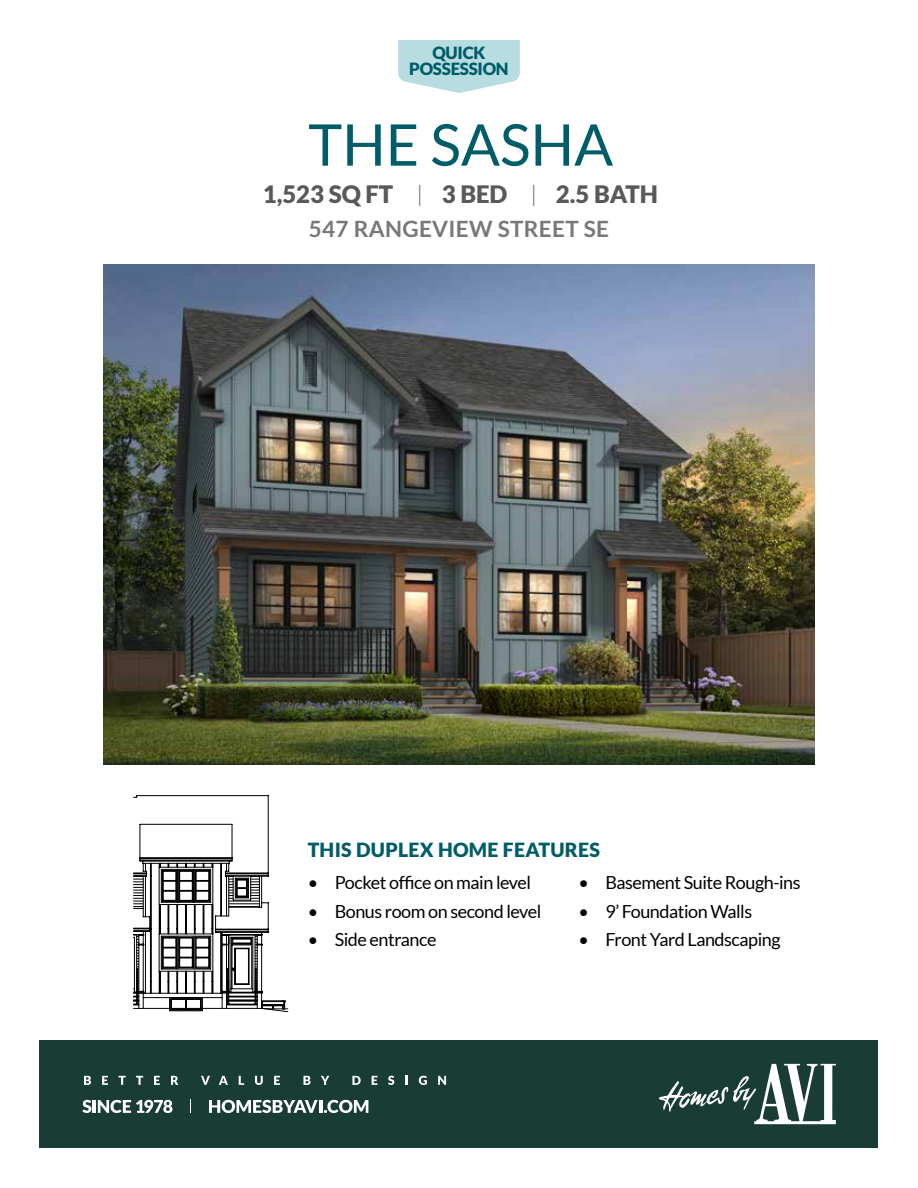
<style>
.page{position:relative;width:918px;height:1188px;background:#fff}
.page>*{position:absolute;margin:0;border:0;box-sizing:border-box;transform-origin:0 0}
.t1{font:57.6px "Lato";color:#005d67}
.t2{font:900 24px "Lato";color:#58595b}
.t3{font:700 22.5px "Lato";letter-spacing:.015em;color:#77787b}
.t4{font:900 19.5px "Lato";letter-spacing:.015em;color:#005d67}
.t5{font:18px "Lato";letter-spacing:-.025em;color:#000}
.t6{font:900 16.8px/16.5px "Lato";letter-spacing:-.015em;color:#005d67;text-align:center}
.s1{font-weight:300;font-size:22.5px}
</style>
<div class="page">
<div style="left:40px;top:1040px;width:838px;height:108px;background:#193c35"></div>
<svg style="left:659px;top:1064px;width:177px;height:60px"></svg>
<svg style="left:84px;top:1076px;width:7px;height:9px"></svg>
<svg style="left:102px;top:1076px;width:6px;height:9px"></svg>
<svg style="left:119px;top:1076px;width:7px;height:9px"></svg>
<svg style="left:136px;top:1076px;width:7px;height:9px"></svg>
<svg style="left:154px;top:1076px;width:6px;height:9px"></svg>
<svg style="left:171px;top:1076px;width:7px;height:9px"></svg>
<svg style="left:201px;top:1076px;width:9px;height:9px"></svg>
<svg style="left:219px;top:1076px;width:9px;height:9px"></svg>
<svg style="left:239px;top:1076px;width:5px;height:9px"></svg>
<svg style="left:255px;top:1076px;width:8px;height:9px"></svg>
<svg style="left:274px;top:1076px;width:6px;height:9px"></svg>
<svg style="left:303px;top:1076px;width:8px;height:9px"></svg>
<svg style="left:321px;top:1076px;width:8px;height:9px"></svg>
<svg style="left:352px;top:1076px;width:9px;height:9px"></svg>
<svg style="left:372px;top:1076px;width:5px;height:9px"></svg>
<svg style="left:388px;top:1076px;width:6px;height:9px"></svg>
<svg style="left:406px;top:1076px;width:2px;height:9px"></svg>
<svg style="left:419px;top:1076px;width:8px;height:9px"></svg>
<svg style="left:438px;top:1076px;width:8px;height:9px"></svg>
<svg style="left:82px;top:1100px;width:90px;height:13px"></svg>
<svg style="left:209px;top:1100px;width:159px;height:13px"></svg>
<svg style="left:190px;top:1100px;width:1px;height:13px"></svg>
<svg style="left:398px;top:40px;width:122px;height:53px;background:#c0e1e5"></svg>
<img style="left:104px;top:265px;width:710px;height:500px">
<svg style="left:133px;top:795px;width:156px;height:217px"></svg>
<p class="t6" style="left:409px;top:44px;width:101px">QUICK<br>POSSESSION</p>
<h1 class="t1" style="left:308px;top:113px;width:306px">THE SASHA</h1>
<h2 class="t2" style="left:263px;top:180px;width:397px">1,523 SQ FT <span class="s1">|</span> 3 BED <span class="s1">|</span> 2.5 BATH</h2>
<p class="t3" style="left:309px;top:216px;width:302px">547 RANGEVIEW STREET SE</p>
<p class="t4" style="left:308px;top:839px;width:294px">THIS DUPLEX HOME FEATURES</p>
<p class="t5" style="left:308px;top:873px;width:225px">• Pocket office on main level</p>
<p class="t5" style="left:308px;top:901px;width:235px">• Bonus room on second level</p>
<p class="t5" style="left:308px;top:930px;width:130px">• Side entrance</p>
<p class="t5" style="left:578px;top:873px;width:224px">• Basement Suite Rough-ins</p>
<p class="t5" style="left:578px;top:901px;width:175px">• 9’ Foundation Walls</p>
<p class="t5" style="left:578px;top:930px;width:204px">• Front Yard Landscaping</p>
</div>
